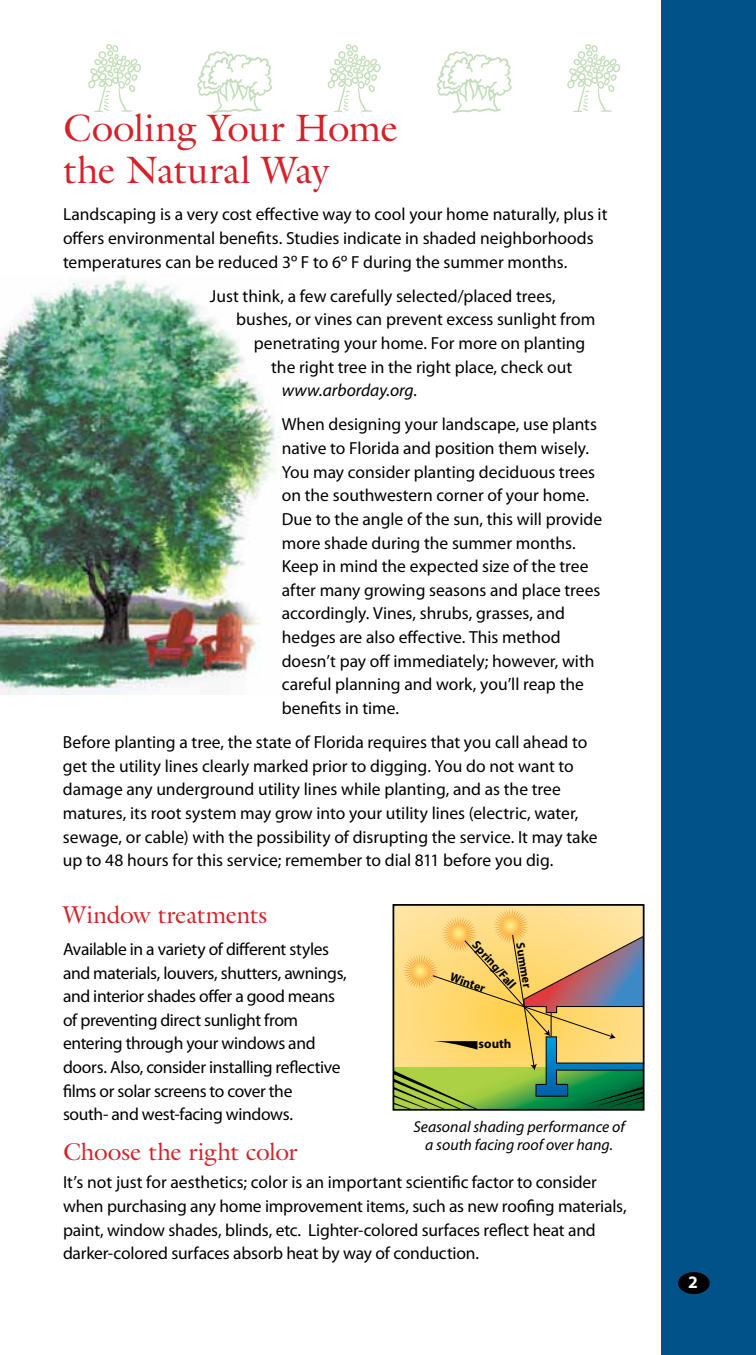
<style>
.page{position:relative;width:756px;height:1355px;background:#fff}
.page>*{position:absolute;margin:0;border:0;box-sizing:border-box;transform-origin:0 0}
.t1{font:87.5px "Mini Pics Uprooted Leaf";color:#c4debb}
.t2{font:38.5px/42px "Galliard";letter-spacing:-.015em;color:#d2232a}
.t3{font:24.5px "Galliard";letter-spacing:-.01em;color:#d2232a}
.t4{font:17.5px/23.6px "Myriad Pro";letter-spacing:-.005em;color:#000}
.t5{font:italic 17.5px "Myriad Pro";color:#000}
.t6{font:700 17.5px "Myriad Pro";color:#fafdff}
.t7{font:italic 15.75px/17.5px "Myriad Pro";color:#000;text-align:center}
.t8{font:700 12.95px "Myriad";color:#000}
.t9{font:700 12.25px "Myriad";color:#000}
</style>
<div class="page">
<img style="left:0;top:276px;width:280px;height:418px">
<div style="left:662px;top:0;width:94px;height:1354px;background:#005288"></div>
<div style="left:678px;top:1272px;width:32px;height:22px;background:#000;border-radius:50%"></div>
<svg style="left:396px;top:908px;width:246px;height:199px;background:#cbbe6e"></svg>
<div style="left:393px;top:904px;width:252px;height:206px;border:2px solid #000"></div>
<h1 class="t1" style="left:83px;top:43px;width:544px">A L A L A</h1>
<h2 class="t2" style="left:63px;top:106px;width:337px">Cooling Your Home the Natural Way</h2>
<p class="t4" style="left:63px;top:203px;width:546px">Landscaping is a very cost effective way to cool your home naturally, plus it offers environmental benefits. Studies indicate in shaded neighborhoods temperatures can be reduced 3º F to 6º F during the summer months.</p>
<p class="t4" style="left:210px;top:284px;width:347px">Just think, a few carefully selected/placed trees,</p>
<p class="t4" style="left:236px;top:308px;width:361px">bushes, or vines can prevent excess sunlight from</p>
<p class="t4" style="left:254px;top:332px;width:333px">penetrating your home. For more on planting</p>
<p class="t4" style="left:271px;top:355px;width:302px">the right tree in the right place, check out</p>
<p class="t5" style="left:282px;top:381px;width:137px">www.arborday.org.</p>
<p class="t4" style="left:282px;top:413px;width:322px">When designing your landscape, use plants native to Florida and position them wisely.<br>You may consider planting deciduous trees on the southwestern corner of your home.<br>Due to the angle of the sun, this will provide more shade during the summer months.<br>Keep in mind the expected size of the tree after many growing seasons and place trees accordingly. Vines, shrubs, grasses, and hedges are also effective. This method doesn’t pay off immediately; however, with careful planning and work, you’ll reap the benefits in time.</p>
<p class="t4" style="left:63px;top:731px;width:536px">Before planting a tree, the state of Florida requires that you call ahead to get the utility lines clearly marked prior to digging. You do not want to damage any underground utility lines while planting, and as the tree matures, its root system may grow into your utility lines (electric, water, sewage, or cable) with the possibility of disrupting the service. It may take up to 48 hours for this service; remember to dial 811 before you dig.</p>
<h3 class="t3" style="left:63px;top:899px;width:206px">Window treatments</h3>
<p class="t4" style="left:63px;top:937px;width:285px">Available in a variety of different styles and materials, louvers, shutters, awnings, and interior shades offer a good means of preventing direct sunlight from entering through your windows and doors. Also, consider installing reflective films or solar screens to cover the<br>south- and west-facing windows.</p>
<h3 class="t3" style="left:63px;top:1136px;width:236px">Choose the right color</h3>
<p class="t4" style="left:63px;top:1171px;width:565px">It’s not just for aesthetics; color is an important scientific factor to consider when purchasing any home improvement items, such as new roofing materials, paint, window shades, blinds, etc. Lighter-colored surfaces reflect heat and darker-colored surfaces absorb heat by way of conduction.</p>
<p class="t9" style="left:480px;top:938px;width:61px;rotate:49deg">Spring/Fall</p>
<p class="t9" style="left:526px;top:941px;width:47px;rotate:81deg">Summer</p>
<p class="t9" style="left:453px;top:970px;width:38px;rotate:20deg">Winter</p>
<p class="t8" style="left:479px;top:1036px;width:34px">south</p>
<p class="t7" style="left:413px;top:1118px;width:213px">Seasonal shading performance of a south facing roof over hang.</p>
<p class="t6" style="left:688px;top:1272px;width:11px">2</p>
</div>
